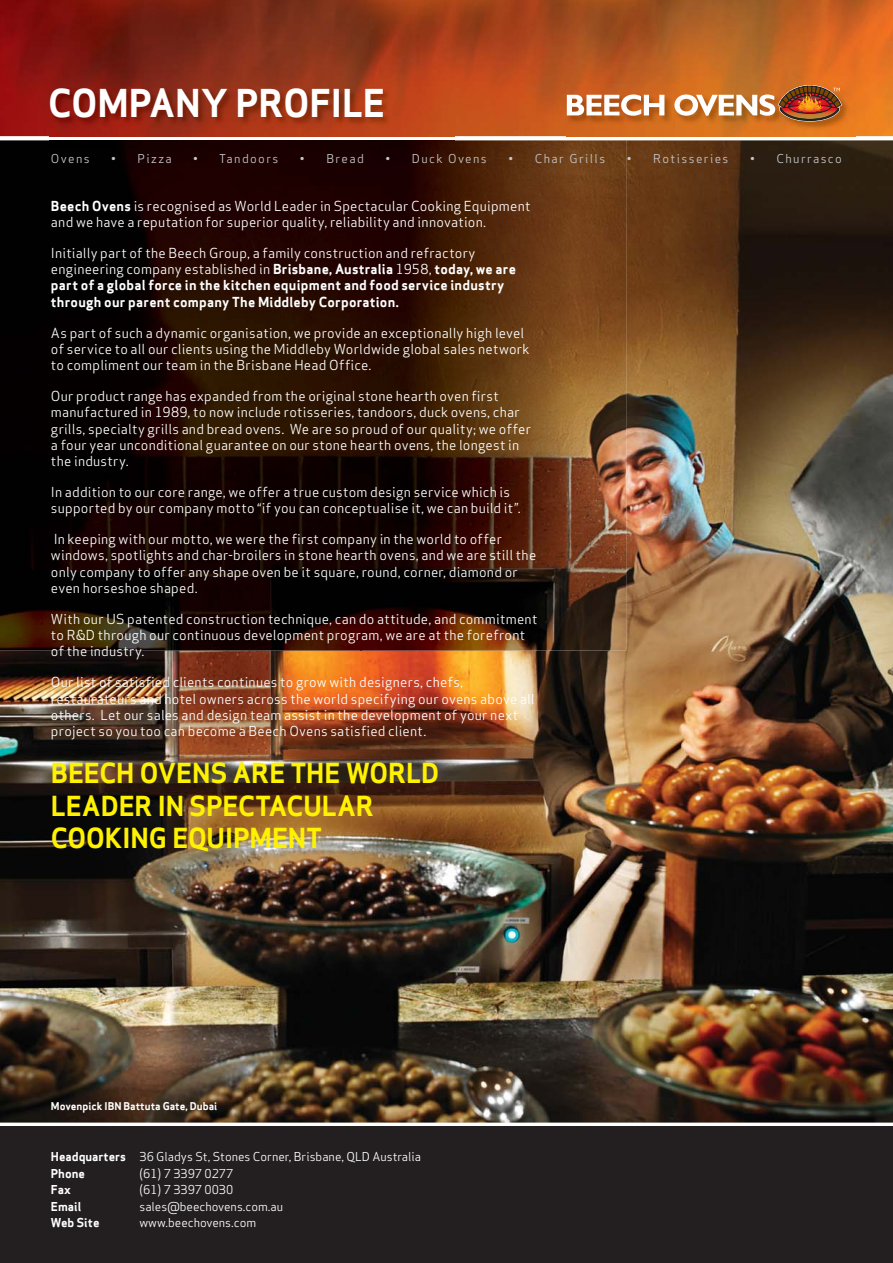
<style>
.page{position:relative;width:893px;height:1263px;background:#fff}
.page>*{position:absolute;margin:0;border:0;box-sizing:border-box;transform-origin:0 0}
.t1{font:37.5px "Apex Sans T Bold";color:#fff}
.t2{font:27px/32.4px "Apex Sans T Bold";color:#fff200}
.t3{font:13.5px/16.2px "Apex Sans T Book";letter-spacing:.015em;color:#fff}
.t4{font:13.5px/16.2px "Apex Sans T Bold";letter-spacing:.015em;color:#fff}
.t5{font:12px "Apex Sans T Book";color:#fff}
.t6{font:12px "Apex Sans T Book";letter-spacing:.115em;color:#c6c8ca}
.t7{font:12px "Apex Sans T Bold";color:#fff}
.t8{font:10.5px "Apex Sans T Bold";color:#fff}
.s1{font-family:"Apex Sans T Bold"}
</style>
<div class="page">
<div style="left:0;top:1127px;width:893px;height:136px;background:#231f20"></div>
<img style="left:0;top:0;width:893px;height:136px">
<img style="left:0;top:140px;width:893px;height:983px">
<img style="left:0;top:140px;width:626px;height:511px">
<img style="left:50px;top:88px;width:404px;height:62px">
<img style="left:566px;top:85px;width:290px;height:52px">
<svg style="left:567px;top:95px;width:97px;height:21px"></svg>
<img style="left:674px;top:85px;width:168px;height:38px">
<h1 class="t1" style="left:48px;top:86px;width:339px">COMPANY PROFILE</h1>
<p class="t6" style="left:51px;top:153px;width:40px">Ovens</p>
<p class="t6" style="left:111px;top:153px;width:62px">• Pizza</p>
<p class="t6" style="left:193px;top:153px;width:87px">• Tandoors</p>
<p class="t6" style="left:300px;top:153px;width:65px">• Bread</p>
<p class="t6" style="left:385px;top:153px;width:103px">• Duck Ovens</p>
<p class="t6" style="left:508px;top:153px;width:98px">• Char Grills</p>
<p class="t6" style="left:627px;top:153px;width:103px">• Rotisseries</p>
<p class="t6" style="left:750px;top:153px;width:93px">• Churrasco</p>
<p class="t3" style="left:51px;top:199px;width:481px"><span class="s1">Beech Ovens</span> is recognised as World Leader in Spectacular Cooking Equipment and we have a reputation for superior quality, reliability and innovation.</p>
<p class="t3" style="left:51px;top:246px;width:466px">Initially part of the Beech Group, a family construction and refractory engineering company established in <span class="s1">Brisbane, Australia</span> 1958, <span class="s1">today, we are</span></p>
<p class="t4" style="left:51px;top:278px;width:455px">part of a global force in the kitchen equipment and food service industry through our parent company The Middleby Corporation.</p>
<p class="t3" style="left:51px;top:326px;width:480px">As part of such a dynamic organisation, we provide an exceptionally high level of service to all our clients using the Middleby Worldwide global sales network to compliment our team in the Brisbane Head Office.</p>
<p class="t3" style="left:51px;top:389px;width:482px">Our product range has expanded from the original stone hearth oven first manufactured in 1989, to now include rotisseries, tandoors, duck ovens, char grills, specialty grills and bread ovens. We are so proud of our quality; we offer a four year unconditional guarantee on our stone hearth ovens, the longest in the industry.</p>
<p class="t3" style="left:51px;top:485px;width:471px">In addition to our core range, we offer a true custom design service which is supported by our company motto “if you can conceptualise it, we can build it”.</p>
<p class="t3" style="left:51px;top:532px;width:487px">In keeping with our motto, we were the first company in the world to offer windows, spotlights and char-broilers in stone hearth ovens, and we are still the only company to offer any shape oven be it square, round, corner, diamond or even horseshoe shaped.</p>
<p class="t3" style="left:51px;top:612px;width:488px">With our US patented construction technique, can do attitude, and commitment to R&amp;D through our continuous development program, we are at the forefront of the industry.</p>
<p class="t3" style="left:51px;top:675px;width:485px">Our list of satisfied clients continues to grow with designers, chefs, restaurateurs and hotel owners across the world specifying our ovens above all others. Let our sales and design team assist in the development of your next project so you too can become a Beech Ovens satisfied client.</p>
<h2 class="t2" style="left:51px;top:759px;width:390px">BEECH OVENS ARE THE WORLD<br>LEADER IN SPECTACULAR<br>COOKING EQUIPMENT</h2>
<p class="t8" style="left:51px;top:1101px;width:168px">Movenpick IBN Battuta Gate, Dubai</p>
<p class="t5" style="left:51px;top:1151px;width:372px"><span class="s1">Headquarters</span> 36 Gladys St, Stones Corner, Brisbane, QLD Australia</p>
<p class="t7" style="left:51px;top:1168px;width:35px">Phone</p>
<p class="t5" style="left:139px;top:1168px;width:95px">(61) 7 3397 0277</p>
<p class="t7" style="left:51px;top:1184px;width:21px">Fax</p>
<p class="t5" style="left:139px;top:1184px;width:95px">(61) 7 3397 0030</p>
<p class="t7" style="left:51px;top:1201px;width:32px">Email</p>
<p class="t5" style="left:139px;top:1201px;width:145px">sales@beechovens.com.au</p>
<p class="t7" style="left:51px;top:1217px;width:50px">Web Site</p>
<p class="t5" style="left:139px;top:1217px;width:118px">www.beechovens.com</p>
</div>
